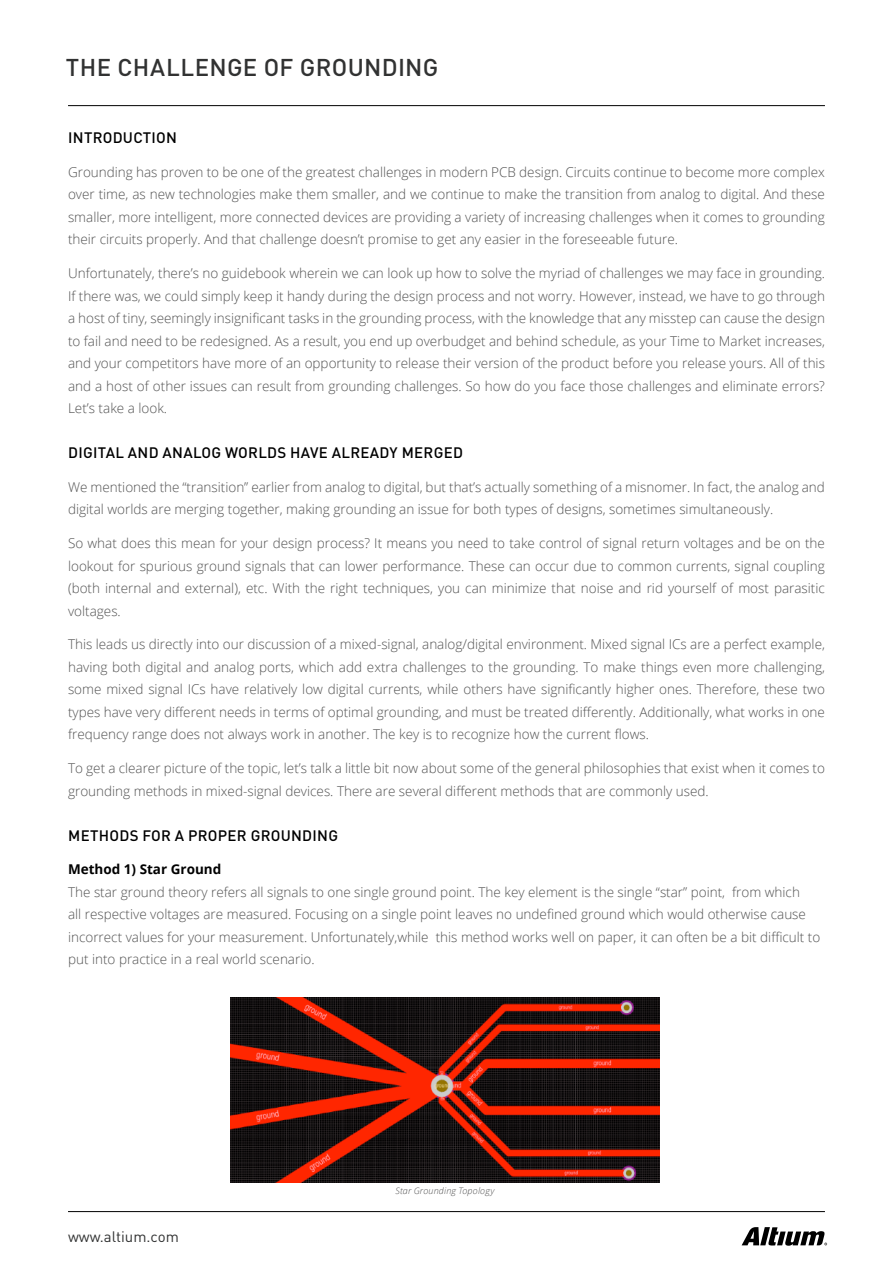
<style>
.page{position:relative;width:893px;height:1263px;background:#fff}
.page>*{position:absolute;margin:0;border:0;box-sizing:border-box;transform-origin:0 0}
.t1{font:500 24px "DIN Pro";letter-spacing:.015em;color:#313232}
.t2{font:500 15px "DIN Pro";letter-spacing:.02em;color:#000}
.t3{font:15px "DIN Pro";color:#313232}
.t4{font:300 13.5px/22.5px "Open Sans";color:#515151;text-align:justify}
.t5{font:700 13.5px "Open Sans";color:#000}
.t6{font:italic 300 9px "Open Sans";letter-spacing:.02em;color:#515151}
</style>
<div class="page">
<svg style="left:742px;top:1227px;width:85px;height:19px"></svg>
<hr style="left:68px;top:1211px;width:757px;height:1px;background:#000">
<hr style="left:68px;top:105px;width:757px;height:1px;background:#000">
<img style="left:230px;top:997px;width:430px;height:185px">
<h1 class="t1" style="left:66px;top:48px;width:374px">THE CHALLENGE OF GROUNDING</h1>
<p class="t2" style="left:68px;top:125px;width:110px">INTRODUCTION</p>
<p class="t4" style="left:68px;top:160px;width:758px">Grounding has proven to be one of the greatest challenges in modern PCB design. Circuits continue to become more complex over time, as new technologies make them smaller, and we continue to make the transition from analog to digital. And these smaller, more intelligent, more connected devices are providing a variety of increasing challenges when it comes to grounding their circuits properly. And that challenge doesn’t promise to get any easier in the foreseeable future.</p>
<p class="t4" style="left:68px;top:262px;width:758px">Unfortunately, there’s no guidebook wherein we can look up how to solve the myriad of challenges we may face in grounding.<br>If there was, we could simply keep it handy during the design process and not worry. However, instead, we have to go through a host of tiny, seemingly insignificant tasks in the grounding process, with the knowledge that any misstep can cause the design to fail and need to be redesigned. As a result, you end up overbudget and behind schedule, as your Time to Market increases, and your competitors have more of an opportunity to release their version of the product before you release yours. All of this and a host of other issues can result from grounding challenges. So how do you face those challenges and eliminate errors?<br>Let’s take a look.</p>
<p class="t2" style="left:68px;top:440px;width:396px">DIGITAL AND ANALOG WORLDS HAVE ALREADY MERGED</p>
<p class="t4" style="left:68px;top:475px;width:758px">We mentioned the “transition” earlier from analog to digital, but that’s actually something of a misnomer. In fact, the analog and digital worlds are merging together, making grounding an issue for both types of designs, sometimes simultaneously.</p>
<p class="t4" style="left:68px;top:532px;width:758px">So what does this mean for your design process? It means you need to take control of signal return voltages and be on the lookout for spurious ground signals that can lower performance. These can occur due to common currents, signal coupling (both internal and external), etc. With the right techniques, you can minimize that noise and rid yourself of most parasitic voltages.</p>
<p class="t4" style="left:68px;top:633px;width:758px">This leads us directly into our discussion of a mixed-signal, analog/digital environment. Mixed signal ICs are a perfect example, having both digital and analog ports, which add extra challenges to the grounding. To make things even more challenging, some mixed signal ICs have relatively low digital currents, while others have significantly higher ones. Therefore, these two types have very different needs in terms of optimal grounding, and must be treated differently. Additionally, what works in one frequency range does not always work in another. The key is to recognize how the current flows.</p>
<p class="t4" style="left:68px;top:757px;width:758px">To get a clearer picture of the topic, let’s talk a little bit now about some of the general philosophies that exist when it comes to grounding methods in mixed-signal devices. There are several different methods that are commonly used.</p>
<p class="t2" style="left:68px;top:823px;width:271px">METHODS FOR A PROPER GROUNDING</p>
<p class="t5" style="left:68px;top:860px;width:155px">Method 1) Star Ground</p>
<p class="t4" style="left:68px;top:880px;width:754px;text-align:left">The star ground theory refers all signals to one single ground point. The key element is the single “star” point, from which<br>all respective voltages are measured. Focusing on a single point leaves no undefined ground which would otherwise cause incorrect values for your measurement. Unfortunately,while this method works well on paper, it can often be a bit difficult to put into practice in a real world scenario.</p>
<p class="t3" style="left:68px;top:1226px;width:112px">www.altium.com</p>
<p class="t6" style="left:395px;top:1185px;width:101px">Star Grounding Topology</p>
</div>
